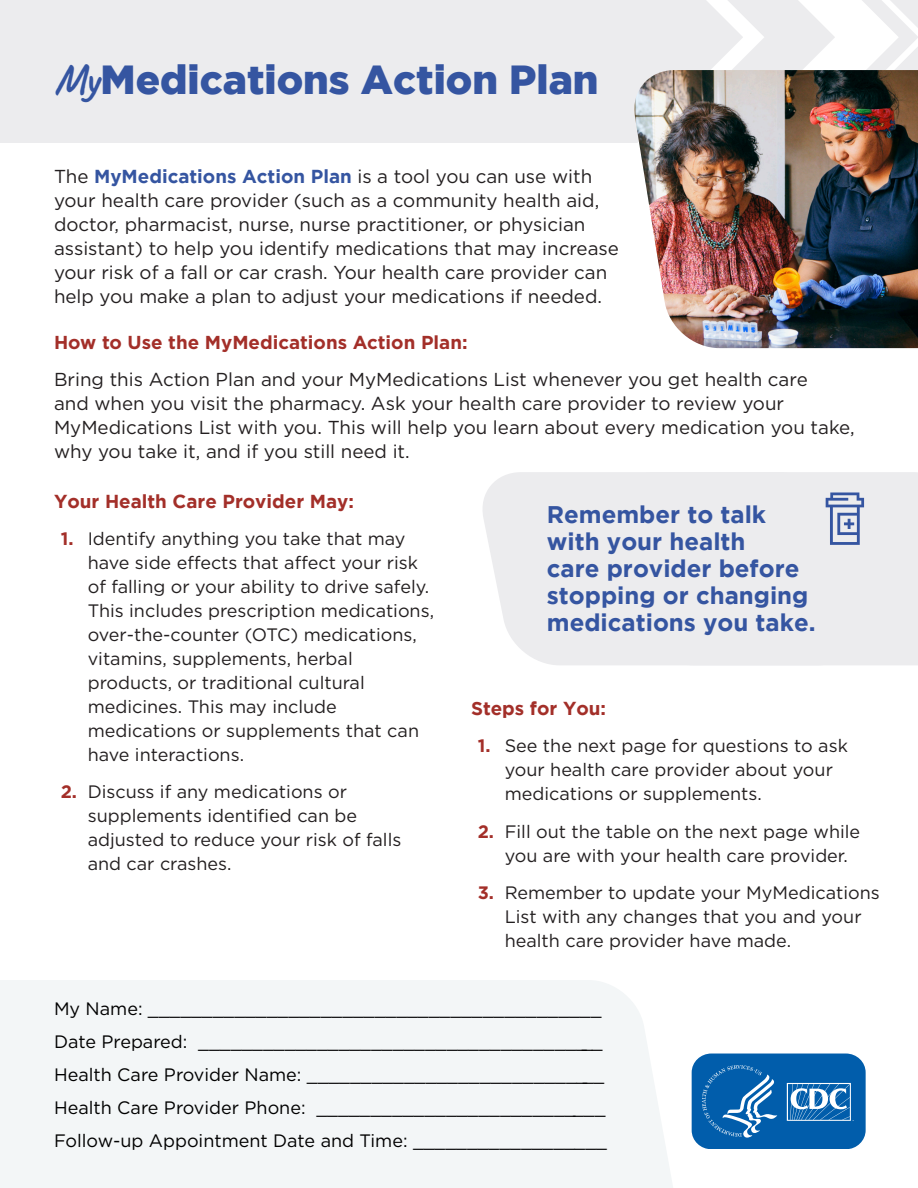
<style>
.page{position:relative;width:918px;height:1188px;background:#fff}
.page>*{position:absolute;margin:0;border:0;box-sizing:border-box;transform-origin:0 0}
.t1{font:900 40.5px "Gotham";color:#3555a1}
.t2{font:700 24px/27px "Gotham";color:#3555a1}
.t3{font:18.75px/24px "Gotham";color:#231f20}
.t4{font:700 18.75px "Gotham";color:#a32f29}
.t5{font:700 18.75px "Gotham";color:#a32f29}
.t6{font:18px/24px "Gotham";color:#231f20}
.t7{font:18px "Gotham";color:#000}
.s1{font-family:"Caveat";font-weight:700;font-size:42px}
.s2{font-weight:700;color:#3555a1}
.s3{font-weight:700;color:#a32f29}
</style>
<div class="page">
<div style="left:0;top:0;width:918px;height:143px;background:#ececee"></div>
<svg style="left:707px;top:0;width:211px;height:70px"></svg>
<img style="left:634px;top:70px;width:284px;height:278px">
<svg style="left:483px;top:472px;width:129px;height:193px;background:#eeeef0"></svg>
<div style="left:612px;top:472px;width:306px;height:193px;background:#ececee"></div>
<svg style="left:826px;top:492px;width:38px;height:53px;background:#a3b0cf"></svg>
<div style="left:0;top:980px;width:673px;height:208px;background:#f3f6f7"></div>
<svg style="left:691px;top:1053px;width:175px;height:96px;background:#2272b6"></svg>
<h1 class="t1" style="left:54px;top:57px;width:546px"><span class="s1">My</span>Medications Action Plan</h1>
<p class="t3" style="left:54px;top:164px;width:567px">The <span class="s2">MyMedications Action Plan</span> is a tool you can use with your health care provider (such as a community health aid, doctor, pharmacist, nurse, nurse practitioner, or physician assistant) to help you identify medications that may increase your risk of a fall or car crash. Your health care provider can help you make a plan to adjust your medications if needed.</p>
<h2 class="t5" style="left:54px;top:330px;width:415px">How to Use the MyMedications Action Plan:</h2>
<p class="t3" style="left:54px;top:367px;width:802px">Bring this Action Plan and your MyMedications List whenever you get health care<br>and when you visit the pharmacy. Ask your health care provider to review your MyMedications List with you. This will help you learn about every medication you take, why you take it, and if you still need it.</p>
<h2 class="t4" style="left:54px;top:490px;width:302px">Your Health Care Provider May:</h2>
<p class="t6" style="left:88px;top:526px;width:348px;text-indent:-27px"><span class="s3">1.</span> Identify anything you take that may have side efects that afect your risk of falling or your ability to drive safely.<br>This includes prescription medications, over-the-counter (OTC) medications, vitamins, supplements, herbal products, or traditional cultural medicines. This may include medications or supplements that can have interactions.</p>
<p class="t6" style="left:88px;top:780px;width:315px;text-indent:-27px"><span class="s3">2.</span> Discuss if any medications or supplements identifed can be adjusted to reduce your risk of falls and car crashes.</p>
<p class="t2" style="left:547px;top:500px;width:270px">Remember to talk with your health<br>care provider before stopping or changing medications you take.</p>
<h2 class="t4" style="left:471px;top:697px;width:137px">Steps for You:</h2>
<p class="t6" style="left:505px;top:733px;width:345px;text-indent:-27px"><span class="s3">1.</span> See the next page for questions to ask your health care provider about your medications or supplements.</p>
<p class="t6" style="left:505px;top:819px;width:357px;text-indent:-27px"><span class="s3">2.</span> Fill out the table on the next page while you are with your health care provider.</p>
<p class="t6" style="left:505px;top:880px;width:377px;text-indent:-27px"><span class="s3">3.</span> Remember to update your MyMedications<br>List with any changes that you and your health care provider have made.</p>
<p class="t7" style="left:54px;top:997px;width:549px">My Name: __________________________________________</p>
<p class="t7" style="left:54px;top:1030px;width:550px">Date Prepared: ______________________________________</p>
<p class="t7" style="left:54px;top:1063px;width:552px">Health Care Provider Name: ____________________________</p>
<p class="t7" style="left:54px;top:1096px;width:553px">Health Care Provider Phone: ___________________________</p>
<p class="t7" style="left:54px;top:1129px;width:555px">Follow-up Appointment Date and Time: __________________</p>
</div>
